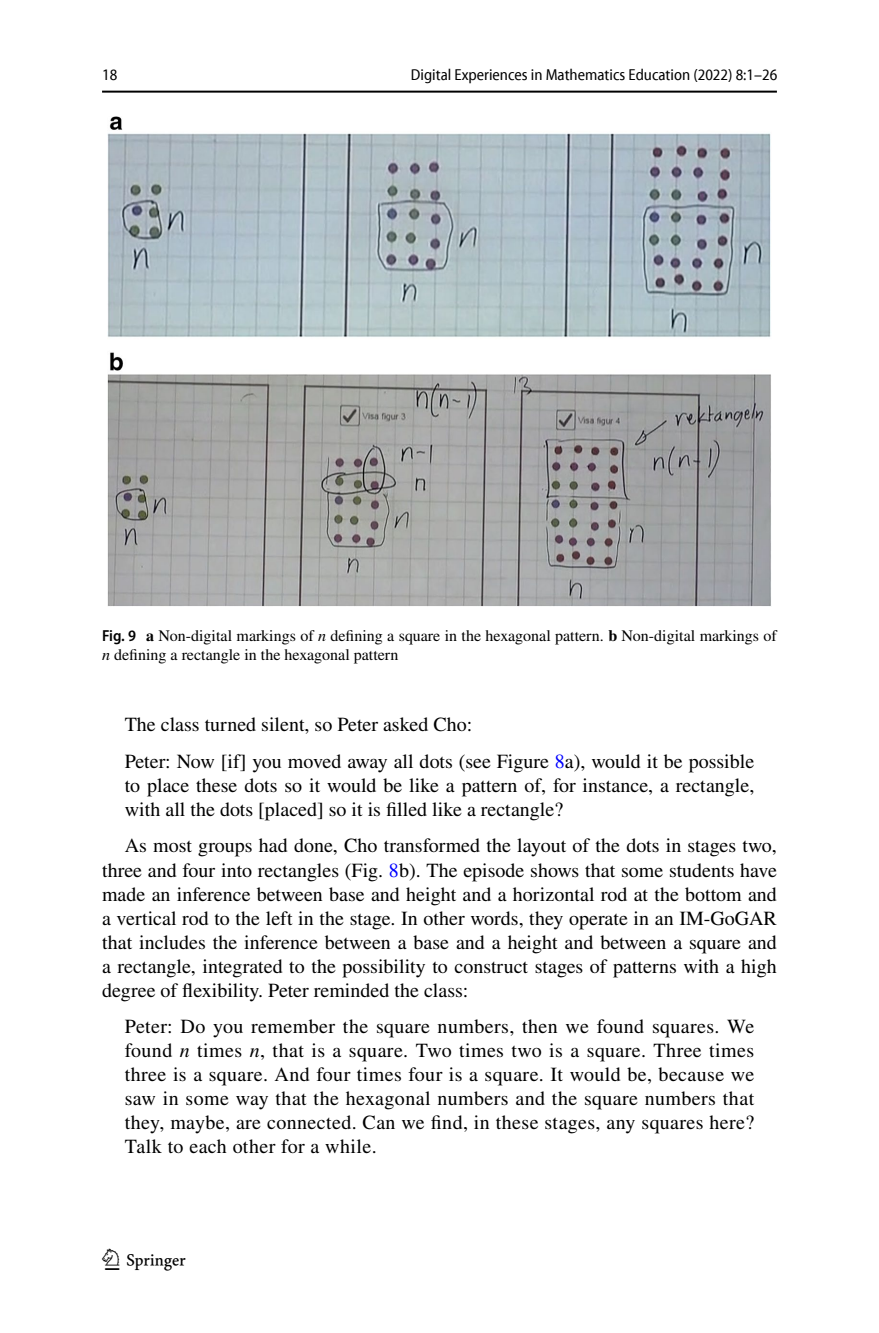
<style>
.page{position:relative;width:879px;height:1333px;background:#fff}
.page>*{position:absolute;margin:0;border:0;box-sizing:border-box;transform-origin:0 0}
.t1{font:30px "Springnew Regular 4";color:#000}
.t2{font:20px/24px "STIX";color:#000}
.t3{font:16px/19px "STIX";color:#000}
.t4{font:semi-condensed 16px "Myriad Pro Unic";color:#000}
.s1{font-family:"Myriad Pro";font-weight:600;font-stretch:semi-condensed}
.s2{font-weight:700}
.s3{font-style:italic}
.s4{color:#00f}
</style>
<div class="page">
<hr style="left:102px;top:91px;width:675px;height:2px;background:#000">
<img style="left:108px;top:116px;width:663px;height:490px">
<p class="t4" style="left:102px;top:69px;width:17px">18</p>
<p class="t4" style="left:411px;top:69px;width:368px">Digital Experiences in Mathematics Education (2022) 8:1–26</p>
<p class="t3" style="left:102px;top:627px;width:676px"><span class="s1">Fig. 9</span> <span class="s2">a</span> Non-digital markings of <span class="s3">n</span> defining a square in the hexagonal pattern. <span class="s2">b</span> Non-digital markings of <span class="s3">n</span> defining a rectangle in the hexagonal pattern</p>
<p class="t2" style="left:125px;top:707px;width:631px;line-height:36.4px">The class turned silent, so Peter asked Cho:<br>Peter: Now [if] you moved away all dots (see Figure <span class="s4">8</span>a), would it be possible</p>
<p class="t2" style="left:125px;top:774px;width:631px">to place these dots so it would be like a pattern of, for instance, a rectangle, with all the dots [placed] so it is filled like a rectangle?</p>
<p class="t2" style="left:102px;top:835px;width:676px;text-align:justify;text-indent:23px">As most groups had done, Cho transformed the layout of the dots in stages two, three and four into rectangles (Fig. <span class="s4">8</span>b). The episode shows that some students have made an inference between base and height and a horizontal rod at the bottom and a vertical rod to the left in the stage. In other words, they operate in an IM-GoGAR that includes the inference between a base and a height and between a square and a rectangle, integrated to the possibility to construct stages of patterns with a high degree of flexibility. Peter reminded the class:</p>
<p class="t2" style="left:125px;top:1015px;width:631px;text-align:justify">Peter: Do you remember the square numbers, then we found squares. We found <span class="s3">n</span> times <span class="s3">n</span>, that is a square. Two times two is a square. Three times three is a square. And four times four is a square. It would be, because we saw in some way that the hexagonal numbers and the square numbers that they, maybe, are connected. Can we find, in these stages, any squares here?<br>Talk to each other for a while.</p>
<h1 class="t1" style="left:105px;top:1248px;width:83px">1 3</h1>
</div>
